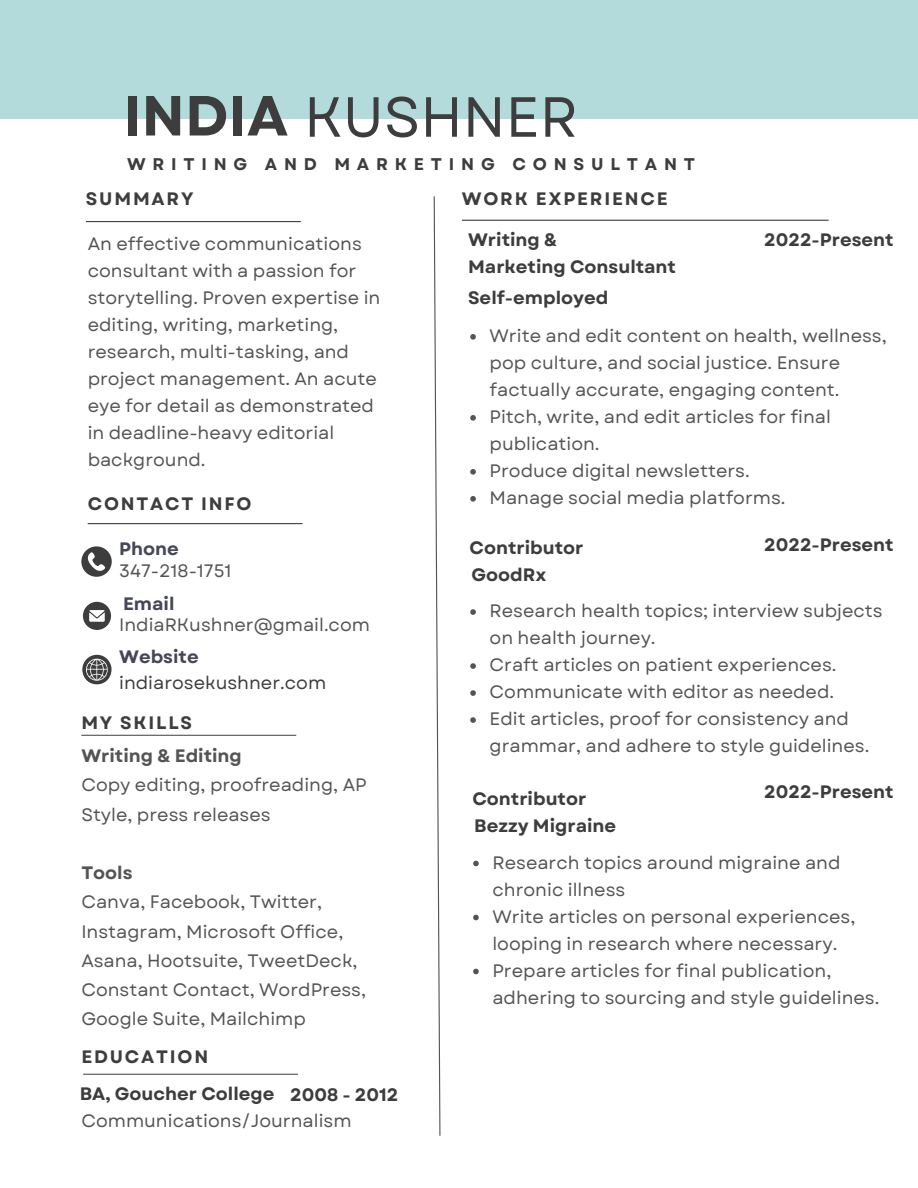
<style>
.page{position:relative;width:918px;height:1188px;background:#fff}
.page>*{position:absolute;margin:0;border:0;box-sizing:border-box;transform-origin:0 0}
.t1{font:56.4px "Garet";color:#3d3d3d}
.t2{font:18px/27px "Garet";color:#545454}
.t3{font:700 18px/27px "Garet";color:#3d3d3d}
.t4{font:700 18px "Garet";letter-spacing:.1em;color:#3d3d3d}
.t5{font:700 18px "Garet";color:#545454}
.t6{font:18px "Garet";color:#3d3d3d}
.t7{font:700 18px "Garet";color:#46465b}
.t8{font:700 16.95px "Garet";letter-spacing:.4em;color:#3d3d3d}
.s1{font-weight:700}
</style>
<div class="page">
<div style="left:0;top:0;width:918px;height:119px;background:#b4dbdc"></div>
<hr style="left:86px;top:221px;width:215px;height:1px;background:#3f3f3e">
<hr style="left:88px;top:523px;width:215px;height:1px;background:#3f3f3e">
<hr style="left:81px;top:735px;width:215px;height:1px;background:#545454">
<svg style="left:433px;top:196px;width:8px;height:940px"></svg>
<div style="left:83px;top:602px;width:28px;height:28px;background:#3d3d3d;border-radius:50%"></div>
<svg style="left:89px;top:610px;width:16px;height:12px"></svg>
<div style="left:81px;top:546px;width:31px;height:31px;background:#3d3d3d;border-radius:50%"></div>
<svg style="left:88px;top:552px;width:18px;height:19px"></svg>
<hr style="left:462px;top:220px;width:367px;height:1px;background:#3f3f3e">
<hr style="left:83px;top:1074px;width:215px;height:1px;background:#545454">
<svg style="left:82px;top:655px;width:30px;height:30px"></svg>
<svg style="left:470px;top:334px;width:6px;height:6px"></svg>
<svg style="left:470px;top:415px;width:6px;height:6px"></svg>
<svg style="left:470px;top:469px;width:6px;height:6px"></svg>
<svg style="left:470px;top:496px;width:6px;height:6px"></svg>
<svg style="left:470px;top:609px;width:6px;height:6px"></svg>
<svg style="left:470px;top:663px;width:6px;height:6px"></svg>
<svg style="left:470px;top:690px;width:6px;height:6px"></svg>
<svg style="left:470px;top:717px;width:6px;height:6px"></svg>
<svg style="left:473px;top:861px;width:6px;height:5px"></svg>
<svg style="left:473px;top:915px;width:6px;height:5px"></svg>
<svg style="left:473px;top:969px;width:6px;height:5px"></svg>
<h1 class="t1" style="left:123px;top:76px;width:457px"><span class="s1">INDIA</span> KUSHNER</h1>
<p class="t8" style="left:127px;top:152px;width:570px">WRITING AND MARKETING CONSULTANT</p>
<p class="t4" style="left:86px;top:186px;width:109px">SUMMARY</p>
<p class="t2" style="left:88px;top:230px;width:294px">An effective communications consultant with a passion for storytelling. Proven expertise in editing, writing, marketing, research, multi-tasking, and project management. An acute eye for detail as demonstrated in deadline-heavy editorial background.</p>
<p class="t4" style="left:88px;top:491px;width:165px">CONTACT INFO</p>
<p class="t7" style="left:119px;top:536px;width:61px">Phone</p>
<p class="t2" style="left:119px;top:557px;width:114px">347-218-1751</p>
<p class="t7" style="left:123px;top:590px;width:53px">Email</p>
<p class="t2" style="left:119px;top:612px;width:252px">IndiaRKushner@gmail.com</p>
<p class="t7" style="left:119px;top:644px;width:81px">Website</p>
<p class="t6" style="left:119px;top:670px;width:209px">indiarosekushner.com</p>
<p class="t4" style="left:81px;top:709px;width:112px">MY SKILLS</p>
<p class="t5" style="left:81px;top:743px;width:162px">Writing &amp; Editing</p>
<p class="t2" style="left:81px;top:771px;width:287px;line-height:29.2px">Copy editing, proofreading, AP<br>Style, press releases</p>
<p class="t5" style="left:81px;top:860px;width:53px">Tools</p>
<p class="t2" style="left:81px;top:888px;width:286px;line-height:29.2px">Canva, Facebook, Twitter,<br>Instagram, Microsoft Office,<br>Asana, Hootsuite, TweetDeck,<br>Constant Contact, WordPress,<br>Google Suite, Mailchimp</p>
<p class="t4" style="left:81px;top:1044px;width:128px">EDUCATION</p>
<p class="t3" style="left:80px;top:1081px;width:320px">BA, Goucher College 2008 - 2012</p>
<p class="t2" style="left:81px;top:1107px;width:272px">Communications/Journalism</p>
<p class="t4" style="left:462px;top:186px;width:207px">WORK EXPERIENCE</p>
<p class="t3" style="left:468px;top:227px;width:209px">Writing &amp;<br>Marketing Consultant</p>
<p class="t3" style="left:764px;top:227px;width:131px">2022-Present</p>
<p class="t3" style="left:468px;top:284px;width:142px">Self-employed</p>
<p class="t2" style="left:490px;top:322px;width:399px">Write and edit content on health, wellness, pop culture, and social justice. Ensure factually accurate, engaging content.<br>Pitch, write, and edit articles for final publication.<br>Produce digital newsletters.<br>Manage social media platforms.</p>
<p class="t3" style="left:470px;top:534px;width:115px">Contributor</p>
<p class="t3" style="left:764px;top:531px;width:131px">2022-Present</p>
<p class="t3" style="left:471px;top:561px;width:77px">GoodRx</p>
<p class="t2" style="left:490px;top:597px;width:395px">Research health topics; interview subjects on health journey.<br>Craft articles on patient experiences.<br>Communicate with editor as needed.<br>Edit articles, proof for consistency and grammar, and adhere to style guidelines.</p>
<p class="t3" style="left:472px;top:786px;width:115px">Contributor</p>
<p class="t3" style="left:764px;top:779px;width:131px">2022-Present</p>
<p class="t3" style="left:474px;top:813px;width:144px">Bezzy Migraine</p>
<p class="t2" style="left:492px;top:849px;width:388px">Research topics around migraine and chronic illness<br>Write articles on personal experiences, looping in research where necessary.<br>Prepare articles for final publication, adhering to sourcing and style guidelines.</p>
</div>
